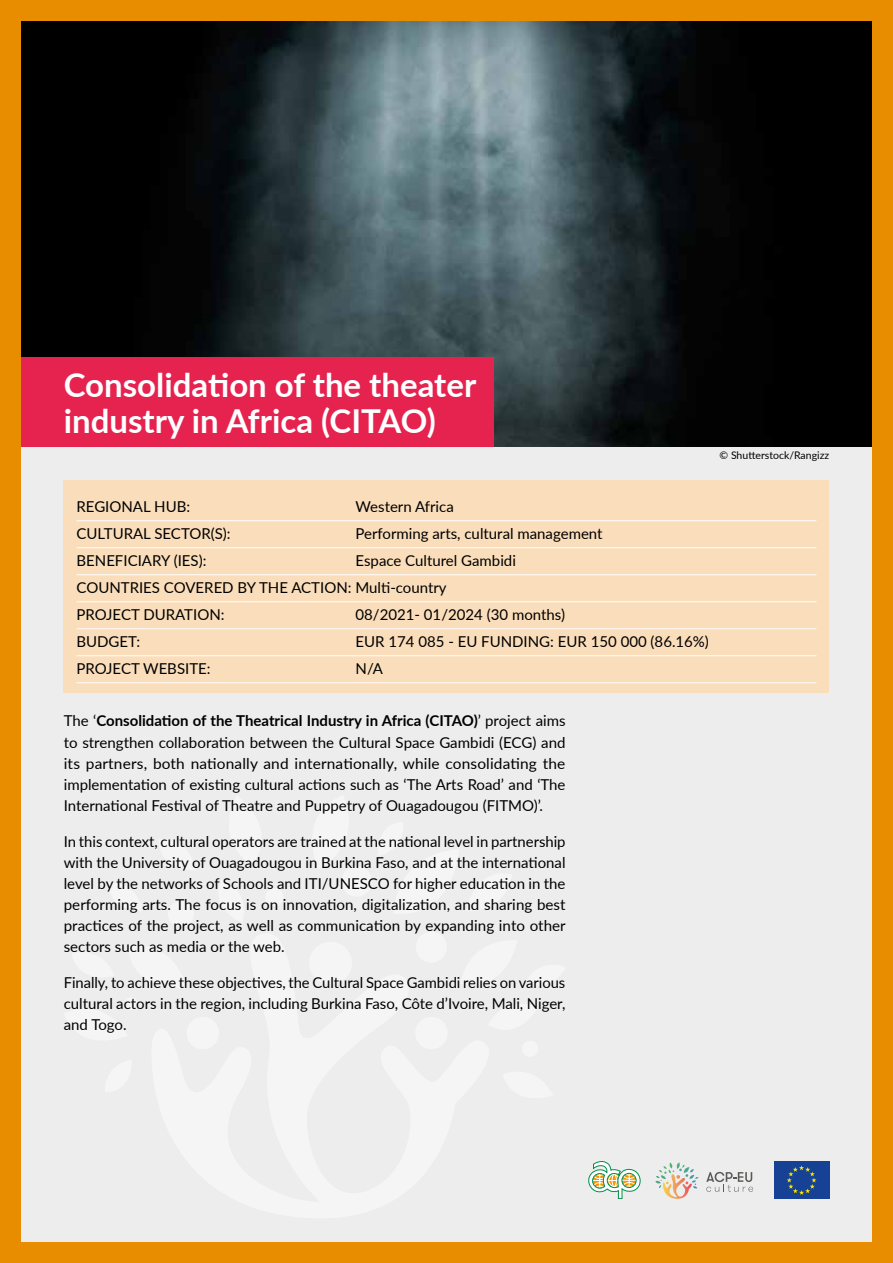
<style>
.page{position:relative;width:893px;height:1263px;background:#e88c00}
.page>*{position:absolute;margin:0;border:0;box-sizing:border-box;transform-origin:0 0}
.t1{font:700 33px/36px "Lato";color:#fff}
.t2{font:15px/21px "Lato";color:#000;text-align:justify}
.t3{font:10.5px "Lato";color:#000}
.s1{font-weight:700}
</style>
<div class="page">
<div style="left:21px;top:21px;width:851px;height:1221px;background:#ededed"></div>
<img style="left:21px;top:21px;width:851px;height:425px">
<div style="left:187px;top:1017px;width:32px;height:32px;background:#f5f5f5;border-radius:50%"></div>
<div style="left:309px;top:942px;width:43px;height:42px;background:#f5f5f5;border-radius:50%"></div>
<div style="left:415px;top:1017px;width:33px;height:32px;background:#f5f5f5;border-radius:50%"></div>
<div style="left:265px;top:888px;width:18px;height:18px;background:#f5f5f5;border-radius:50%"></div>
<div style="left:168px;top:901px;width:26px;height:26px;background:#f5f5f5;border-radius:50%"></div>
<div style="left:125px;top:997px;width:13px;height:13px;background:#f5f5f5;border-radius:50%"></div>
<div style="left:416px;top:932px;width:31px;height:30px;background:#f5f5f5;border-radius:50%"></div>
<div style="left:341px;top:866px;width:31px;height:31px;background:#f5f5f5;border-radius:50%"></div>
<div style="left:522px;top:1041px;width:16px;height:16px;background:#f5f5f5;border-radius:50%"></div>
<div style="left:64px;top:480px;width:765px;height:213px;background:#faddba"></div>
<hr style="left:77px;top:520px;width:739px;height:1px;background:#fff">
<hr style="left:77px;top:547px;width:739px;height:1px;background:#fff">
<hr style="left:77px;top:574px;width:739px;height:1px;background:#fff">
<hr style="left:77px;top:601px;width:739px;height:1px;background:#fff">
<hr style="left:77px;top:628px;width:739px;height:1px;background:#fff">
<hr style="left:77px;top:655px;width:739px;height:1px;background:#fff">
<hr style="left:77px;top:682px;width:739px;height:1px;background:#fff">
<div style="left:21px;top:357px;width:472px;height:89px;background:#e6224f"></div>
<svg style="left:588px;top:1161px;width:52px;height:38px"></svg>
<div style="left:774px;top:1162px;width:55px;height:37px;background:#164194"></div>
<svg style="left:787px;top:1165px;width:29px;height:30px"></svg>
<svg style="left:655px;top:1162px;width:43px;height:37px"></svg>
<svg style="left:706px;top:1172px;width:47px;height:20px"></svg>
<h1 class="t1" style="left:64px;top:366px;width:414px">Consolidation of the theater industry in Africa (CITAO)</h1>
<p class="t3" style="left:720px;top:448px;width:111px">© Shutterstock/Rangizz</p>
<p class="t2" style="left:77px;top:495px;width:115px">REGIONAL HUB:</p>
<p class="t2" style="left:356px;top:495px;width:100px">Western Africa</p>
<p class="t2" style="left:77px;top:522px;width:156px">CULTURAL SECTOR(S):</p>
<p class="t2" style="left:356px;top:522px;width:249px">Performing arts, cultural management</p>
<p class="t2" style="left:77px;top:549px;width:131px">BENEFICIARY (IES):</p>
<p class="t2" style="left:77px;top:546px;width:441px;line-height:27px;text-align:left;text-indent:279px">Espace Culturel Gambidi<br>COUNTRIES COVERED BY THE ACTION: Multi-country<br>PROJECT DURATION:</p>
<p class="t2" style="left:356px;top:603px;width:211px">08/2021- 01/2024 (30 months)</p>
<p class="t2" style="left:77px;top:630px;width:65px">BUDGET:</p>
<p class="t2" style="left:356px;top:630px;width:355px">EUR 174 085 - EU FUNDING: EUR 150 000 (86.16%)</p>
<p class="t2" style="left:77px;top:657px;width:136px">PROJECT WEBSITE:</p>
<p class="t2" style="left:356px;top:657px;width:29px">N/A</p>
<p class="t2" style="left:64px;top:710px;width:503px">The ‘<span class="s1">Consolidation of the Theatrical Industry in Africa (CITAO)</span>’ project aims to strengthen collaboration between the Cultural Space Gambidi (ECG) and its partners, both nationally and internationally, while consolidating the implementation of existing cultural actions such as ‘The Arts Road’ and ‘The International Festival of Theatre and Puppetry of Ouagadougou (FITMO)’.</p>
<p class="t2" style="left:64px;top:830px;width:503px">In this context, cultural operators are trained at the national level in partnership with the University of Ouagadougou in Burkina Faso, and at the international level by the networks of Schools and ITI/UNESCO for higher education in the performing arts. The focus is on innovation, digitalization, and sharing best practices of the project, as well as communication by expanding into other sectors such as media or the web.</p>
<p class="t2" style="left:64px;top:971px;width:503px">Finally, to achieve these objectives, the Cultural Space Gambidi relies on various cultural actors in the region, including Burkina Faso, Côte d’Ivoire, Mali, Niger, and Togo.</p>
</div>
